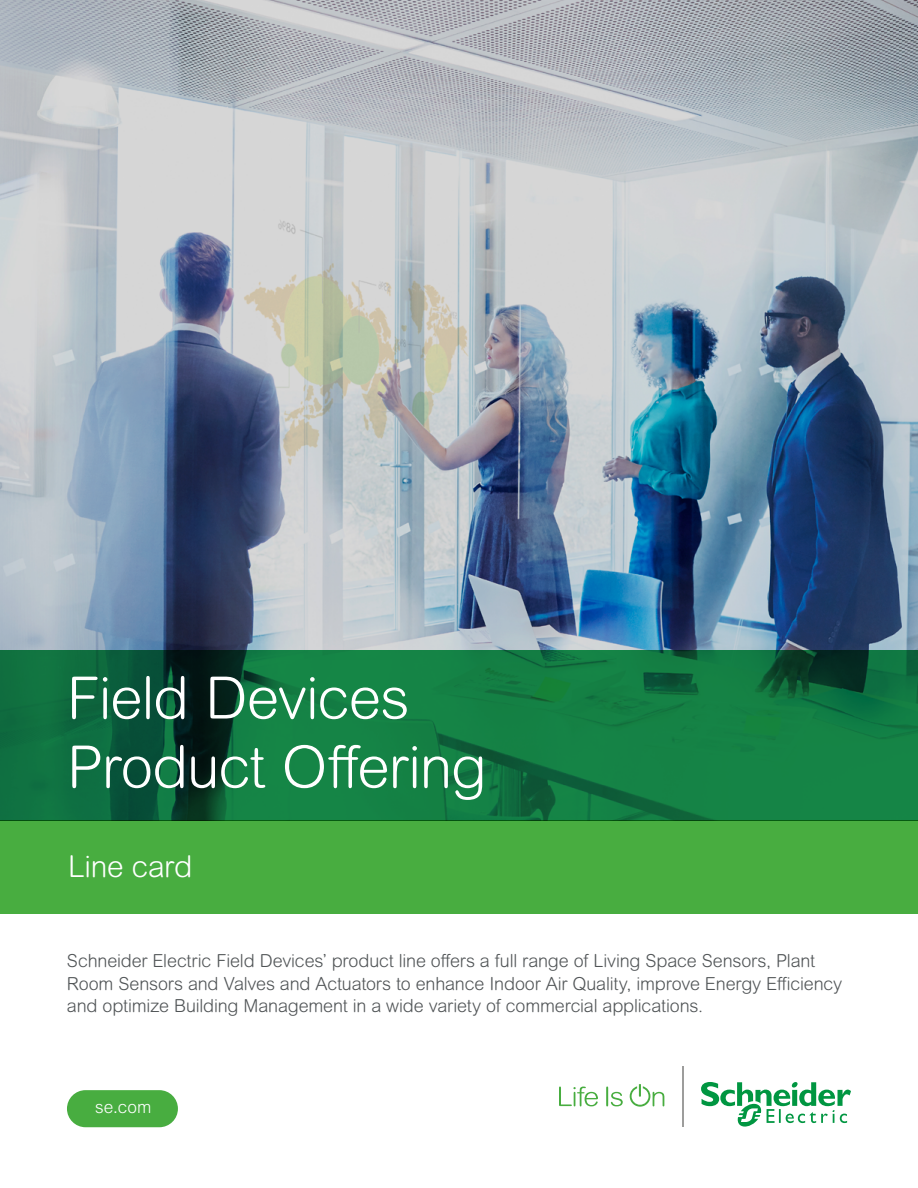
<style>
.page{position:relative;width:918px;height:1188px;background:#fff}
.page>*{position:absolute;margin:0;border:0;box-sizing:border-box;transform-origin:0 0}
.t1{font:300 58.5px/69px "Arial Rounded MT Pro";letter-spacing:-.02em;color:#fff}
.t2{font:300 30px "Arial Rounded MT Pro";letter-spacing:-.005em;color:#fff}
.t3{font:300 18px/22.5px "Arial Rounded MT Pro";letter-spacing:-.01em;color:#505456}
.t4{font:300 17.25px "Arial MT Pro";color:#fff}
</style>
<div class="page">
<img style="left:0;top:0;width:918px;height:650px">
<div style="left:0;top:821px;width:918px;height:93px;background:#48ad40"></div>
<svg style="left:0;top:650px;width:918px;height:171px;fill:#148044"></svg>
<svg style="left:559px;top:1087px;width:39px;height:19px"></svg>
<svg style="left:606px;top:1087px;width:17px;height:19px"></svg>
<svg style="left:630px;top:1084px;width:34px;height:23px"></svg>
<hr style="left:682px;top:1067px;width:1px;height:60px;background:#9d9d9c">
<svg style="left:701px;top:1082px;width:150px;height:45px"></svg>
<div style="left:67px;top:1090px;width:111px;height:37px;background:#48ad40;border-radius:19px"></div>
<h1 class="t1" style="left:67px;top:666px;width:421px">Field Devices<br>Product Offering</h1>
<h2 class="t2" style="left:68px;top:849px;width:126px">Line card</h2>
<p class="t3" style="left:67px;top:951px;width:777px">Schneider Electric Field Devices’ product line offers a full range of Living Space Sensors, Plant<br>Room Sensors and Valves and Actuators to enhance Indoor Air Quality, improve Energy Efficiency and optimize Building Management in a wide variety of commercial applications.</p>
<p class="t4" style="left:95px;top:1097px;width:58px">se.com</p>
</div>
